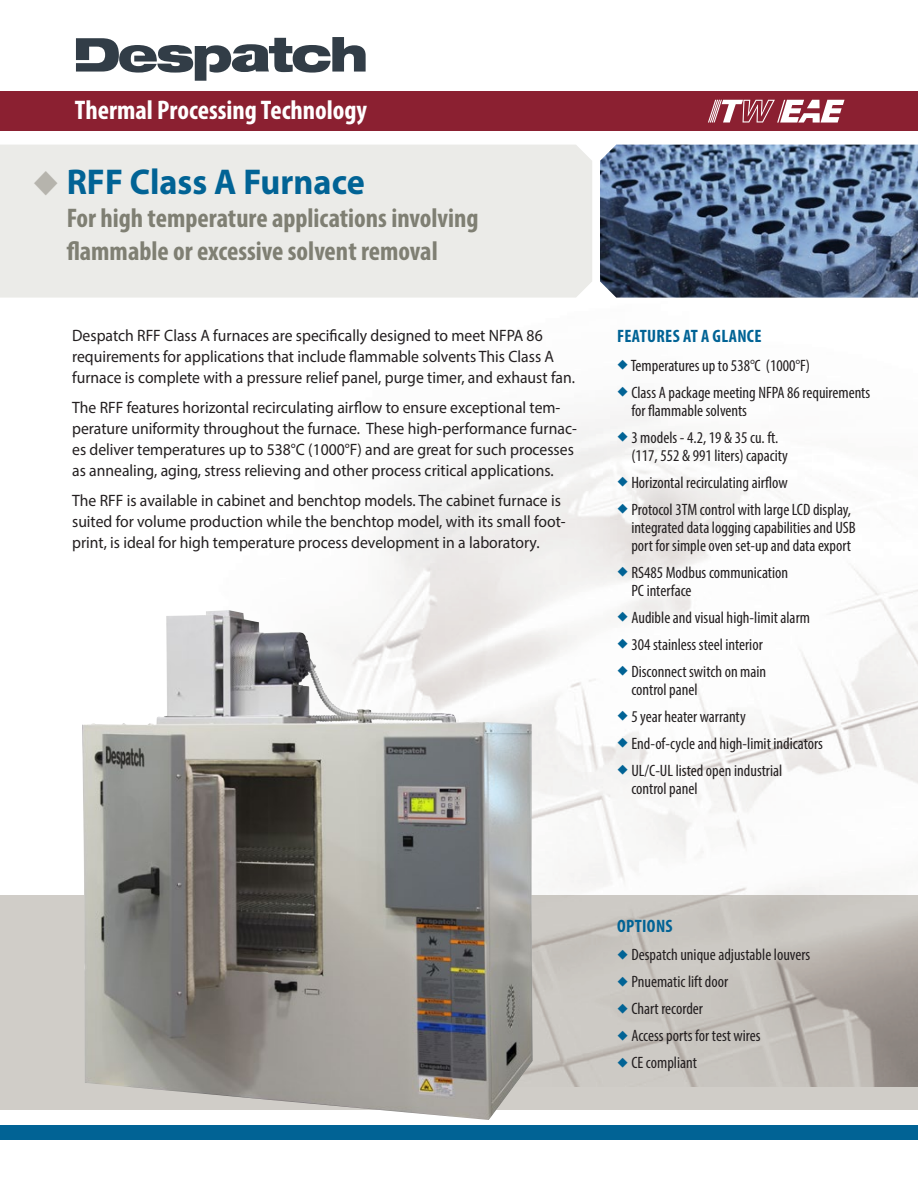
<style>
.page{position:relative;width:918px;height:1188px;background:#fff}
.page>*{position:absolute;margin:0;border:0;box-sizing:border-box;transform-origin:0 0}
.t1{font:700 36px "Myriad Pro";color:#016395;scale:.95 1}
.t2{font:700 condensed 27px/33px "Myriad Pro";color:#7f7f73}
.t3{font:700 condensed 27px "Myriad Pro";color:#fff}
.t4{font:700 condensed 18px "Myriad Pro";letter-spacing:.02em;color:#016395}
.t5{font:16.5px/21px "Myriad Pro";color:#231f20;scale:.95 1}
.t6{font:condensed 16.5px/18px "Myriad Pro";color:#231f20}
.s1{color:#b6b4ad}
.s2{color:#016395}
</style>
<div class="page">
<img style="left:0;top:408px;width:918px;height:488px">
<div style="left:0;top:145px;width:592px;height:153px;background:#ebebe8"></div>
<svg style="left:0;top:896px;width:918px;height:214px;background:#c5c1bb"></svg>
<img style="left:600px;top:145px;width:318px;height:153px">
<div style="left:0;top:1125px;width:918px;height:15px;background:#016395"></div>
<img style="left:82px;top:610px;width:451px;height:510px">
<svg style="left:76px;top:37px;width:290px;height:44px"></svg>
<div style="left:0;top:91px;width:918px;height:40px;background:#8b2031"></div>
<svg style="left:708px;top:100px;width:137px;height:23px"></svg>
<h2 class="t3" style="left:75px;top:93px;width:294px">Thermal Processing Technology</h2>
<h1 class="t1" style="left:32px;top:159px;width:352px"><span class="s1">◆</span> RFF Class A Furnace</h1>
<h2 class="t2" style="left:67px;top:201px;width:413px">For high temperature applications involving flammable or excessive solvent removal</h2>
<p class="t5" style="left:72px;top:325px;width:531px">Despatch RFF Class A furnaces are specifically designed to meet NFPA 86 requirements for applications that include flammable solvents This Class A furnace is complete with a pressure relief panel, purge timer, and exhaust fan.</p>
<p class="t5" style="left:72px;top:397px;width:533px">The RFF features horizontal recirculating airflow to ensure exceptional tem&shy;perature uniformity throughout the furnace. These high-performance furnac&shy;es deliver temperatures up to 538°C (1000°F) and are great for such processes as annealing, aging, stress relieving and other process critical applications.</p>
<p class="t5" style="left:72px;top:490px;width:521px">The RFF is available in cabinet and benchtop models. The cabinet furnace is suited for volume production while the benchtop model, with its small foot&shy;print, is ideal for high temperature process development in a laboratory.</p>
<p class="t4" style="left:617px;top:325px;width:146px">FEATURES AT A GLANCE</p>
<p class="t6" style="left:617px;top:356px;width:195px"><span class="s2">◆</span> Temperatures up to 538°C (1000°F)</p>
<p class="t6" style="left:631px;top:383px;width:240px;text-indent:-14px"><span class="s2">◆</span> Class A package meeting NFPA 86 requirements for flammable solvents</p>
<p class="t6" style="left:631px;top:428px;width:158px;text-indent:-14px"><span class="s2">◆</span> 3 models - 4.2, 19 &amp; 35 cu. ft. (117, 552 &amp; 991 liters) capacity</p>
<p class="t6" style="left:617px;top:473px;width:172px"><span class="s2">◆</span> Horizontal recirculating airflow</p>
<p class="t6" style="left:631px;top:500px;width:226px;text-indent:-14px"><span class="s2">◆</span> Protocol 3TM control with large LCD display, integrated data logging capabilities and USB port for simple oven set-up and data export</p>
<p class="t6" style="left:631px;top:563px;width:158px;text-indent:-14px"><span class="s2">◆</span> RS485 Modbus communication<br>PC interface</p>
<p class="t6" style="left:617px;top:608px;width:195px"><span class="s2">◆</span> Audible and visual high-limit alarm</p>
<p class="t6" style="left:617px;top:635px;width:147px"><span class="s2">◆</span> 304 stainless steel interior</p>
<p class="t6" style="left:631px;top:662px;width:136px;text-indent:-14px"><span class="s2">◆</span> Disconnect switch on main control panel</p>
<p class="t6" style="left:617px;top:707px;width:130px"><span class="s2">◆</span> 5 year heater warranty</p>
<p class="t6" style="left:617px;top:734px;width:208px"><span class="s2">◆</span> End-of-cycle and high-limit indicators</p>
<p class="t6" style="left:631px;top:761px;width:152px;text-indent:-14px"><span class="s2">◆</span> UL/C-UL listed open industrial control panel</p>
<p class="t4" style="left:617px;top:914px;width:57px">OPTIONS</p>
<p class="t6" style="left:617px;top:945px;width:195px"><span class="s2">◆</span> Despatch unique adjustable louvers</p>
<p class="t6" style="left:617px;top:972px;width:113px"><span class="s2">◆</span> Pnuematic lift door</p>
<p class="t6" style="left:617px;top:999px;width:88px"><span class="s2">◆</span> Chart recorder</p>
<p class="t6" style="left:617px;top:1026px;width:145px"><span class="s2">◆</span> Access ports for test wires</p>
<p class="t6" style="left:617px;top:1053px;width:82px"><span class="s2">◆</span> CE compliant</p>
</div>
